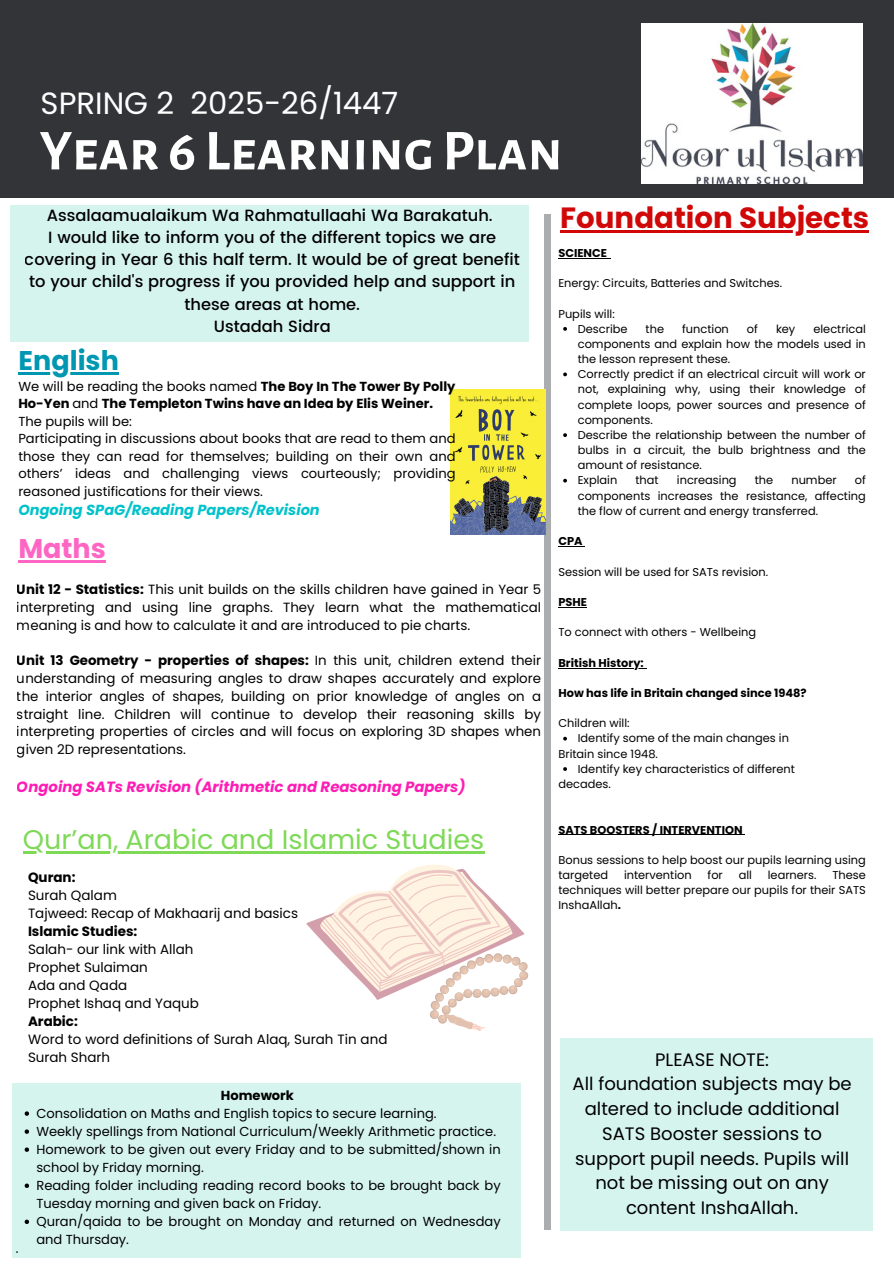
<style>
.page{position:relative;width:894px;height:1264px;background:#fff}
.page>*{position:absolute;margin:0;border:0;box-sizing:border-box;transform-origin:0 0}
.t1{font:700 57.9px "Alegreya Sans SC";color:#fff}
.t2{font:30.75px "Poppins";color:#fff}
.t3{font:700 29.25px "Poppins";color:#d10808}
.t4{font:27px "Poppins";color:#7ed957}
.t5{font:700 27px "Poppins";color:#0097b2}
.t6{font:700 27px "Poppins";color:#ff66c4}
.t7{font:18px/24.8px "Poppins";color:#000;text-align:center}
.t8{font:500 16.2px/22.2px "Poppins";color:#000;text-align:center}
.t9{font:italic 700 14.85px "Poppins";color:#ff1cb4}
.t10{font:italic 700 14.55px "Poppins";color:#00c2cb}
.t11{font:13.5px/18px "Poppins";color:#000}
.t12{font:700 13.5px "Poppins";color:#000}
.t13{font:13.35px/17.7px "Poppins";color:#000;text-align:justify}
.t14{font:13.05px/18px "Poppins";color:#000}
.t15{font:700 13.05px "Poppins";color:#000}
.t16{font:11.4px/15.1px "Poppins";color:#000}
.t17{font:700 11.4px "Poppins";color:#000}
.s1{font-weight:700}
</style>
<div class="page">
<div style="left:0;top:0;width:893px;height:198px;background:#333438"></div>
<div style="left:544px;top:214px;width:7px;height:1016px;background:#abacad"></div>
<div style="left:10px;top:206px;width:518px;height:136px;background:#d6f4ee"></div>
<div style="left:560px;top:1038px;width:312px;height:192px;background:#d6f4ee"></div>
<div style="left:12px;top:1083px;width:509px;height:174px;background:#d6f4ee"></div>
<img style="left:641px;top:24px;width:220px;height:160px">
<img style="left:450px;top:390px;width:95px;height:144px">
<svg style="left:306px;top:864px;width:222px;height:166px"></svg>
<hr style="left:558px;top:258px;width:49px;height:1px;background:#000">
<svg style="left:563px;top:327px;width:4px;height:4px"></svg>
<svg style="left:563px;top:372px;width:4px;height:4px"></svg>
<svg style="left:563px;top:433px;width:4px;height:4px"></svg>
<svg style="left:563px;top:479px;width:4px;height:3px"></svg>
<svg style="left:558px;top:546px;width:27px;height:1px"></svg>
<svg style="left:558px;top:607px;width:29px;height:1px"></svg>
<hr style="left:558px;top:667px;width:85px;height:1px;background:#000">
<svg style="left:563px;top:736px;width:4px;height:4px"></svg>
<svg style="left:563px;top:767px;width:4px;height:4px"></svg>
<hr style="left:558px;top:834px;width:184px;height:1px;background:#000">
<hr style="left:23px;top:851px;width:461px;height:2px;background:#7ed957">
<svg style="left:25px;top:1111px;width:4px;height:4px"></svg>
<svg style="left:25px;top:1129px;width:4px;height:4px"></svg>
<svg style="left:25px;top:1147px;width:4px;height:4px"></svg>
<svg style="left:25px;top:1183px;width:4px;height:4px"></svg>
<svg style="left:25px;top:1219px;width:4px;height:4px"></svg>
<hr style="left:18px;top:372px;width:101px;height:2px;background:#0097b2">
<hr style="left:18px;top:560px;width:88px;height:2px;background:#ff66c4">
<hr style="left:560px;top:230px;width:309px;height:2px;background:#d10808">
<h2 class="t2" style="left:41px;top:82px;width:359px">SPRING 2 2025-26/1447</h2>
<h1 class="t1" style="left:40px;top:123px;width:524px">Year 6 Learning Plan</h1>
<p class="t8" style="left:25px;top:204px;width:496px">Assalaamualaikum Wa Rahmatullaahi Wa Barakatuh.<br>I would like to inform you of the different topics we are covering in Year 6 this half term. It would be of great benefit to your child's progress if you provided help and support in these areas at home.<br>Ustadah Sidra</p>
<h3 class="t5" style="left:18px;top:341px;width:102px">English</h3>
<p class="t14" style="left:18px;top:377px;width:438px;line-height:17.4px">We will be reading the books named <span class="s1">The Boy In The Tower By Polly Ho-Yen</span> and <span class="s1">The Templeton Twins have an Idea by Elis Weiner.<br></span>The pupils will be:<br>Participating in discussions about books that are read to them and those they can read for themselves; building on their own and others’ ideas and challenging views courteously; providing reasoned justifications for their views.</p>
<p class="t10" style="left:18px;top:500px;width:303px">Ongoing SPaG/Reading Papers/Revision</p>
<h3 class="t6" style="left:18px;top:529px;width:89px">Maths</h3>
<p class="t13" style="left:17px;top:581px;width:525px"><span class="s1">Unit 12 - Statistics:</span> This unit builds on the skills children have gained in Year 5 interpreting and using line graphs. They learn what the mathematical meaning is and how to calculate it and are introduced to pie charts.</p>
<p class="t13" style="left:17px;top:652px;width:525px"><span class="s1">Unit 13 Geometry - properties of shapes:</span> In this unit, children extend their understanding of measuring angles to draw shapes accurately and explore the interior angles of shapes, building on prior knowledge of angles on a straight line. Children will continue to develop their reasoning skills by interpreting properties of circles and will focus on exploring 3D shapes when given 2D representations.</p>
<h3 class="t9" style="left:17px;top:776px;width:450px">Ongoing SATs Revision (Arithmetic and Reasoning Papers)</h3>
<h3 class="t4" style="left:23px;top:820px;width:463px">Qur’an, Arabic and Islamic Studies</h3>
<p class="t12" style="left:28px;top:867px;width:49px">Quran:</p>
<p class="t11" style="left:28px;top:886px;width:271px">Surah Qalam<br>Tajweed: Recap of Makhaarij and basics</p>
<p class="t12" style="left:28px;top:921px;width:111px">Islamic Studies:</p>
<p class="t11" style="left:28px;top:940px;width:172px">Salah- our link with Allah<br>Prophet Sulaiman<br>Ada and Qada<br>Prophet Ishaq and Yaqub</p>
<p class="t12" style="left:28px;top:1011px;width:51px">Arabic:</p>
<p class="t11" style="left:28px;top:1029px;width:361px">Word to word definitions of Surah Alaq, Surah Tin and<br>Surah Sharh</p>
<p class="t15" style="left:221px;top:1086px;width:74px">Homework</p>
<p class="t14" style="left:36px;top:1104px;width:465px">Consolidation on Maths and English topics to secure learning.<br>Weekly spellings from National Curriculum/Weekly Arithmetic practice.<br>Homework to be given out every Friday and to be submitted/shown in school by Friday morning.<br>Reading folder including reading record books to be brought back by Tuesday morning and given back on Friday.<br>Quran/qaida to be brought on Monday and returned on Wednesday and Thursday.</p>
<h3 class="t3" style="left:560px;top:197px;width:310px">Foundation Subjects</h3>
<p class="t17" style="left:558px;top:245px;width:50px">SCIENCE</p>
<p class="t16" style="left:558px;top:275px;width:225px">Energy: Circuits, Batteries and Switches.</p>
<p class="t16" style="left:577px;top:306px;width:51px;text-indent:-19px">Pupils will:<br>Describe</p>
<p class="t16" style="left:645px;top:321px;width:20px">the</p>
<p class="t16" style="left:682px;top:321px;width:48px">function</p>
<p class="t16" style="left:746px;top:321px;width:13px">of</p>
<p class="t16" style="left:775px;top:321px;width:21px">key</p>
<p class="t16" style="left:577px;top:321px;width:289px;text-indent:235px">electrical components and explain how the models used in the lesson represent these.<br>Correctly predict if an electrical circuit will work or not, explaining why, using their knowledge of complete loops, power sources and presence of components.<br>Describe the relationship between the number of bulbs in a circuit, the bulb brightness and the amount of resistance.<br>Explain</p>
<p class="t16" style="left:577px;top:473px;width:289px;text-align:justify;text-indent:277px">of components increases the resistance, affecting the flow of current and energy transferred.</p>
<p class="t17" style="left:558px;top:533px;width:26px">CPA</p>
<p class="t16" style="left:558px;top:564px;width:211px">Session will be used for SATs revision.</p>
<p class="t17" style="left:558px;top:594px;width:30px">PSHE</p>
<p class="t16" style="left:558px;top:624px;width:199px">To connect with others - Wellbeing</p>
<p class="t17" style="left:558px;top:654px;width:87px">British History:</p>
<p class="t17" style="left:558px;top:685px;width:250px">How has life in Britain changed since 1948?</p>
<p class="t16" style="left:558px;top:715px;width:73px">Children will:</p>
<p class="t16" style="left:577px;top:731px;width:213px">Identify some of the main changes in</p>
<p class="t16" style="left:558px;top:746px;width:101px">Britain since 1948.</p>
<p class="t16" style="left:577px;top:761px;width:218px">Identify key characteristics of different</p>
<p class="t16" style="left:558px;top:776px;width:54px">decades.</p>
<p class="t17" style="left:558px;top:821px;width:185px">SATS BOOSTERS / INTERVENTION</p>
<p class="t16" style="left:558px;top:852px;width:309px">Bonus sessions to help boost our pupils learning using targeted</p>
<p class="t16" style="left:635px;top:473px;width:25px">that</p>
<p class="t16" style="left:676px;top:473px;width:61px">increasing</p>
<p class="t16" style="left:754px;top:473px;width:20px">the</p>
<p class="t16" style="left:791px;top:473px;width:47px">number</p>
<p class="t16" style="left:623px;top:867px;width:69px">intervention</p>
<p class="t16" style="left:707px;top:867px;width:17px">for</p>
<p class="t16" style="left:738px;top:867px;width:15px">all</p>
<p class="t16" style="left:767px;top:867px;width:50px">learners.</p>
<p class="t16" style="left:558px;top:867px;width:309px;text-align:justify;text-indent:274px">These techniques will better prepare our pupils for their SATS InshaAllah<span class="s1">.</span></p>
<h3 class="t7" style="left:572px;top:1046px;width:280px">PLEASE NOTE:<br>All foundation subjects may be altered to include additional<br>SATS Booster sessions to support pupil needs. Pupils will not be missing out on any content InshaAllah.</h3>
</div>
